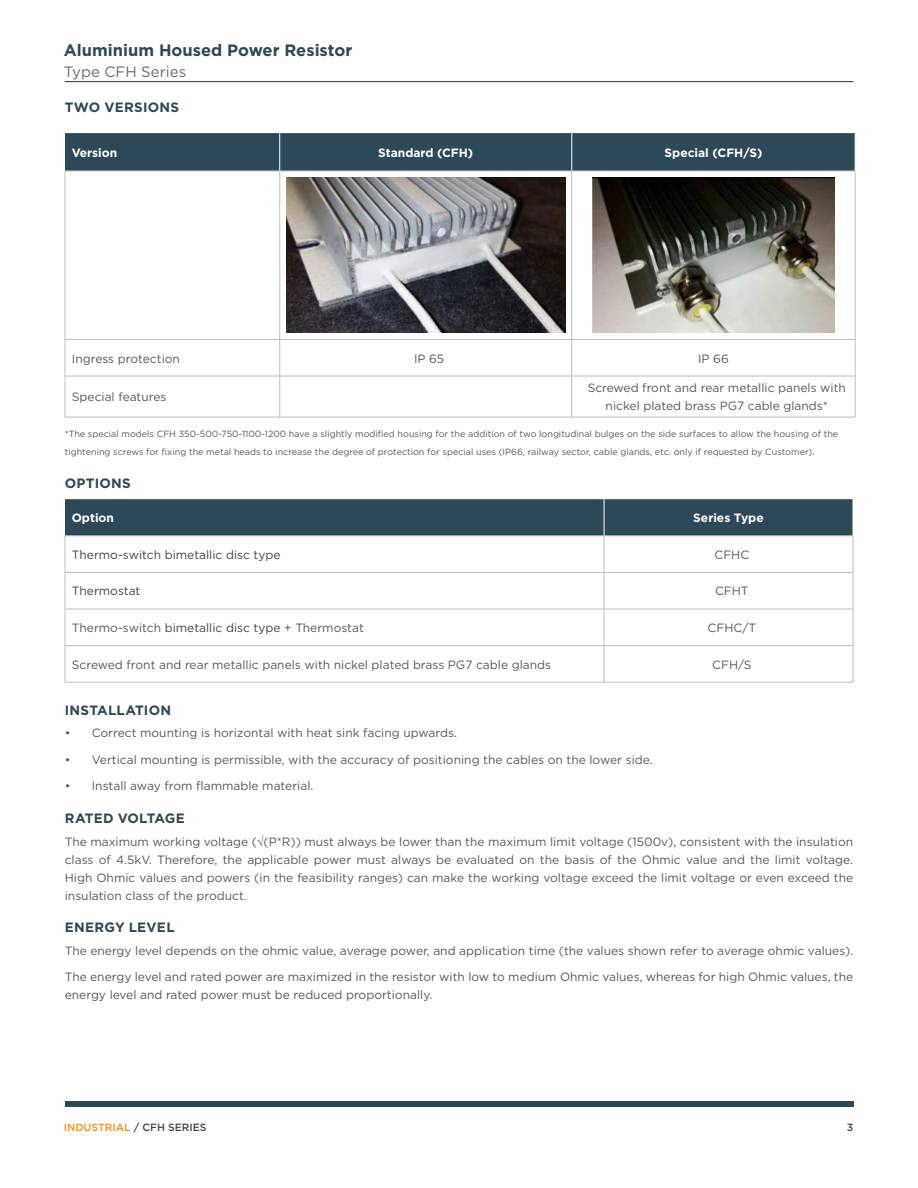
<style>
.page{position:relative;width:918px;height:1188px;background:#fff}
.page>*{position:absolute;margin:0;border:0;box-sizing:border-box;transform-origin:0 0}
.t1{font:700 16.5px "Gotham";color:#2d4856}
.t2{font:15px "Gotham";color:#696b73}
.t3{font:700 13.5px "Gotham";letter-spacing:.015em;color:#2d4856}
.t4{font:700 13.5px "Gotham";letter-spacing:-.005em;color:#2d4856}
.t5{font:12px/18px "Gotham";color:#57585b;text-align:center}
.t6{font:700 12px "Gotham";color:#fff}
.t7{font:12px "Gotham";color:#454547}
.t8{font:500 10.5px "Gotham";color:#f7901d}
.t9{font:500 10.5px "Gotham";color:#454547}
.t10{font:9px/18px "Gotham";color:#57585b}
.s1{color:#454547}
</style>
<div class="page">
<div style="left:65px;top:1101px;width:788px;height:6px;background:#2d4856"></div>
<hr style="left:65px;top:81px;width:788px;height:1px;background:#2d4856">
<div style="left:65px;top:133px;width:790px;height:38px;background:#2d4856"></div>
<hr style="left:65px;top:171px;width:215px;height:1px;background:#bfbebf">
<hr style="left:65px;top:171px;width:1px;height:168px;background:#bfbebf">
<hr style="left:280px;top:171px;width:292px;height:1px;background:#bfbebf">
<hr style="left:279px;top:171px;width:1px;height:168px;background:#bfbebf">
<hr style="left:572px;top:171px;width:283px;height:1px;background:#bfbebf">
<hr style="left:572px;top:171px;width:1px;height:168px;background:#bfbebf">
<hr style="left:855px;top:171px;width:1px;height:168px;background:#bfbebf">
<hr style="left:65px;top:339px;width:215px;height:1px;background:#bfbebf">
<hr style="left:65px;top:340px;width:1px;height:36px;background:#bfbebf">
<hr style="left:280px;top:339px;width:292px;height:1px;background:#bfbebf">
<hr style="left:279px;top:340px;width:1px;height:36px;background:#bfbebf">
<hr style="left:572px;top:339px;width:283px;height:1px;background:#bfbebf">
<hr style="left:572px;top:340px;width:1px;height:36px;background:#bfbebf">
<hr style="left:855px;top:340px;width:1px;height:36px;background:#bfbebf">
<hr style="left:65px;top:376px;width:215px;height:1px;background:#bfbebf">
<hr style="left:65px;top:376px;width:1px;height:41px;background:#bfbebf">
<hr style="left:280px;top:376px;width:292px;height:1px;background:#bfbebf">
<hr style="left:279px;top:376px;width:1px;height:41px;background:#bfbebf">
<hr style="left:572px;top:376px;width:283px;height:1px;background:#bfbebf">
<hr style="left:572px;top:376px;width:1px;height:41px;background:#bfbebf">
<hr style="left:855px;top:376px;width:1px;height:41px;background:#bfbebf">
<hr style="left:65px;top:417px;width:215px;height:1px;background:#bfbebf">
<hr style="left:280px;top:417px;width:292px;height:1px;background:#bfbebf">
<hr style="left:572px;top:417px;width:283px;height:1px;background:#bfbebf">
<hr style="left:279px;top:133px;width:1px;height:38px;background:#fff">
<hr style="left:572px;top:133px;width:1px;height:38px;background:#fff">
<img style="left:286px;top:178px;width:279px;height:155px">
<img style="left:593px;top:178px;width:241px;height:155px">
<div style="left:65px;top:499px;width:788px;height:37px;background:#2d4856"></div>
<hr style="left:65px;top:536px;width:539px;height:1px;background:#bfbebf">
<hr style="left:65px;top:536px;width:1px;height:36px;background:#bfbebf">
<hr style="left:604px;top:536px;width:249px;height:1px;background:#bfbebf">
<hr style="left:604px;top:536px;width:1px;height:36px;background:#bfbebf">
<hr style="left:853px;top:536px;width:1px;height:36px;background:#bfbebf">
<hr style="left:65px;top:572px;width:539px;height:1px;background:#bfbebf">
<hr style="left:65px;top:573px;width:1px;height:36px;background:#bfbebf">
<hr style="left:604px;top:572px;width:249px;height:1px;background:#bfbebf">
<hr style="left:604px;top:573px;width:1px;height:36px;background:#bfbebf">
<hr style="left:853px;top:573px;width:1px;height:36px;background:#bfbebf">
<hr style="left:65px;top:609px;width:539px;height:1px;background:#bfbebf">
<hr style="left:65px;top:609px;width:1px;height:36px;background:#bfbebf">
<hr style="left:604px;top:609px;width:249px;height:1px;background:#bfbebf">
<hr style="left:604px;top:609px;width:1px;height:36px;background:#bfbebf">
<hr style="left:853px;top:609px;width:1px;height:36px;background:#bfbebf">
<hr style="left:65px;top:645px;width:539px;height:1px;background:#bfbebf">
<hr style="left:65px;top:646px;width:1px;height:36px;background:#bfbebf">
<hr style="left:604px;top:645px;width:249px;height:1px;background:#bfbebf">
<hr style="left:604px;top:646px;width:1px;height:36px;background:#bfbebf">
<hr style="left:853px;top:646px;width:1px;height:36px;background:#bfbebf">
<hr style="left:65px;top:682px;width:539px;height:1px;background:#bfbebf">
<hr style="left:604px;top:682px;width:249px;height:1px;background:#bfbebf">
<hr style="left:604px;top:499px;width:1px;height:37px;background:#fff">
<h1 class="t1" style="left:64px;top:42px;width:290px">Aluminium Housed Power Resistor</h1>
<p class="t2" style="left:64px;top:65px;width:124px">Type CFH Series</p>
<p class="t3" style="left:65px;top:102px;width:116px">TWO VERSIONS</p>
<p class="t6" style="left:72px;top:147px;width:47px">Version</p>
<p class="t6" style="left:378px;top:147px;width:97px">Standard (CFH)</p>
<p class="t6" style="left:665px;top:147px;width:99px">Special (CFH/S)</p>
<p class="t5" style="left:72px;top:350px;width:110px">Ingress protection</p>
<p class="t5" style="left:414px;top:350px;width:32px">IP 65</p>
<p class="t5" style="left:698px;top:350px;width:32px">IP 66</p>
<p class="t5" style="left:72px;top:389px;width:96px">Special features</p>
<p class="t5" style="left:588px;top:380px;width:260px">Screwed front and rear metallic panels with nickel plated brass PG7 cable glands*</p>
<p class="t10" style="left:65px;top:425px;width:775px">*The special models CFH 350-500-750-1100-1200 have a slightly modified housing for the addition of two longitudinal bulges on the side surfaces to allow the housing of the tightening screws for fixing the metal heads to increase the degree of protection for special uses (IP66, railway sector, cable glands, etc. only if requested by Customer).</p>
<p class="t3" style="left:65px;top:477px;width:67px">OPTIONS</p>
<p class="t6" style="left:72px;top:513px;width:44px">Option</p>
<p class="t6" style="left:693px;top:513px;width:72px">Series Type</p>
<p class="t7" style="left:72px;top:549px;width:210px">Thermo-switch bimetallic disc type</p>
<p class="t5" style="left:715px;top:546px;width:36px">CFHC</p>
<p class="t7" style="left:72px;top:586px;width:70px">Thermostat</p>
<p class="t5" style="left:715px;top:583px;width:35px">CFHT</p>
<p class="t5" style="left:72px;top:619px;width:293px">Thermo-switch <span class="s1">bimetallic disc type</span> + Thermostat</p>
<p class="t5" style="left:708px;top:619px;width:50px">CFHC/T</p>
<p class="t5" style="left:72px;top:656px;width:481px">Screwed front and rear metallic panels with nickel plated brass PG7 cable glands</p>
<p class="t5" style="left:712px;top:656px;width:41px">CFH/S</p>
<p class="t3" style="left:65px;top:704px;width:108px">INSTALLATION</p>
<p class="t5" style="left:65px;top:725px;width:394px">• Correct mounting is horizontal with heat sink facing upwards.</p>
<p class="t5" style="left:65px;top:751px;width:589px">• Vertical mounting is permissible, with the accuracy of positioning the cables on the lower side.</p>
<p class="t5" style="left:65px;top:778px;width:250px">• Install away from flammable material.</p>
<p class="t4" style="left:65px;top:813px;width:122px">RATED VOLTAGE</p>
<p class="t5" style="left:65px;top:833px;width:790px;text-align:justify">The maximum working voltage (√(P*R)) must always be lower than the maximum limit voltage (1500v), consistent with the insulation class of 4.5kV. Therefore, the applicable power must always be evaluated on the basis of the Ohmic value and the limit voltage.<br>High Ohmic values and powers (in the feasibility ranges) can make the working voltage exceed the limit voltage or even exceed the insulation class of the product.</p>
<p class="t3" style="left:65px;top:921px;width:111px">ENERGY LEVEL</p>
<p class="t5" style="left:65px;top:942px;width:790px">The energy level depends on the ohmic value, average power, and application time (the values shown refer to average ohmic values).</p>
<p class="t5" style="left:65px;top:969px;width:790px;text-align:left">The energy level and rated power are maximized in the resistor with low to medium Ohmic values, whereas for high Ohmic values, the energy level and rated power must be reduced proportionally.</p>
<p class="t8" style="left:64px;top:1123px;width:144px">INDUSTRIAL <span class="s1">/ CFH SERIES</span></p>
<p class="t9" style="left:847px;top:1123px;width:8px">3</p>
</div>
